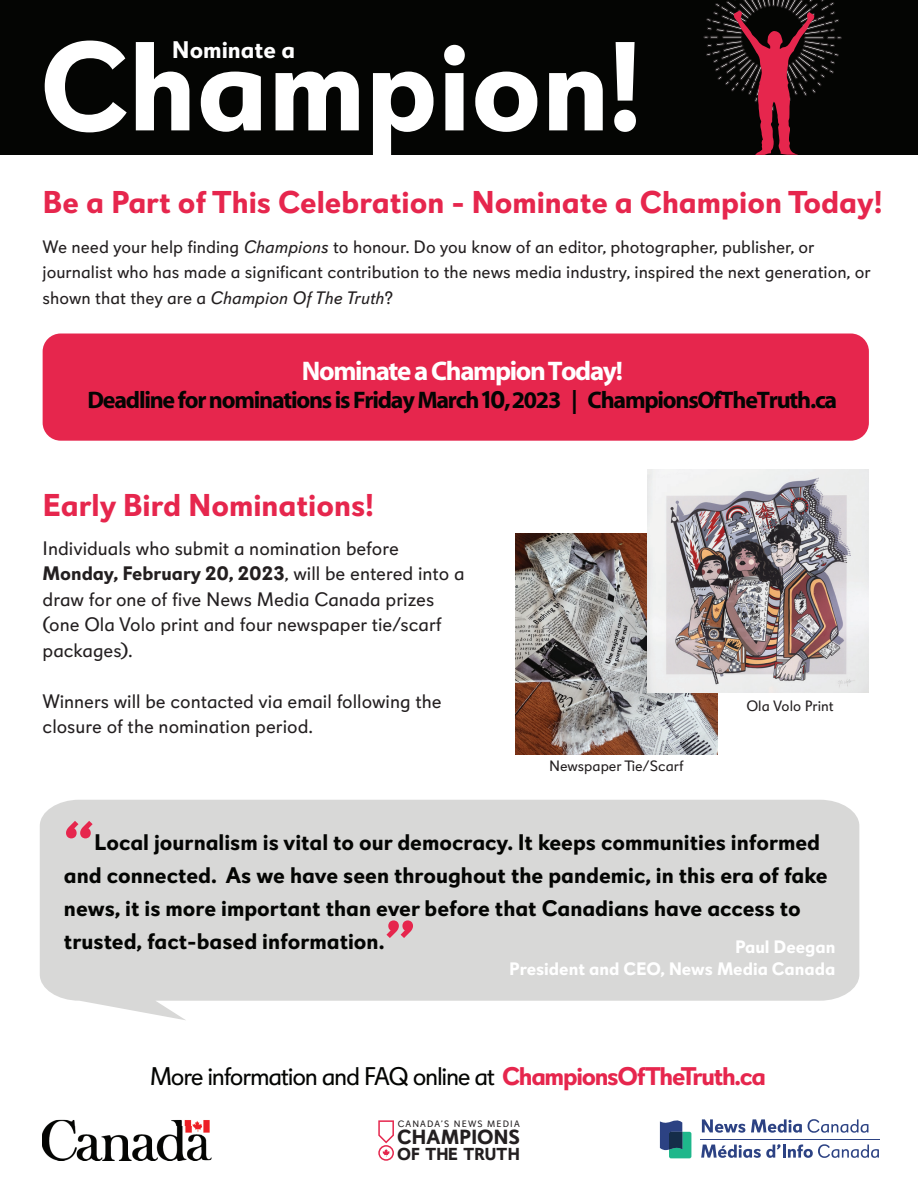
<style>
.page{position:relative;width:918px;height:1188px;background:#fff}
.page>*{position:absolute;margin:0;border:0;box-sizing:border-box;transform-origin:0 0}
.t1{font:700 126.15px "Champions";color:#fff}
.t2{font:700 61.5px "Champions";color:#e6264d}
.t3{font:700 31.5px "Champions";color:#e6264d}
.t4{font:700 27px "Myriad";letter-spacing:-.05em;color:#fff}
.t5{font:25.5px "Champions BETA2";letter-spacing:-.05em;color:#040503}
.t6{font:700 24px "Myriad";letter-spacing:-.05em;color:#040503}
.t7{font:700 24px "Champions";color:#fff}
.t8{font:700 22.5px/33px "Champions";color:#040503}
.t9{font:700 20.4px "Champions BETA2";color:#231f20}
.t10{font:19.5px/25.5px "Champions";color:#231f20}
.t11{font:18px/25.5px "Champions";color:#231f20}
.t12{font:700 18px/21.6px "Champions";color:#fff;text-align:right}
.t13{font:700 17.25px "Champions BETA2";color:#231f20}
.t14{font:15px "Champions";color:#231f20}
.t15{font:9.3px "Champions BETA2";letter-spacing:.125em;color:#231f20}
.s1{font-style:italic}
.s2{font-family:"Champions"}
.s3{font-weight:700}
.s4{font-family:"Champions";font-weight:700;color:#e6264d}
</style>
<div class="page">
<div style="left:43px;top:334px;width:826px;height:107px;background:#e6264d;border-radius:18px"></div>
<div style="left:0;top:0;width:918px;height:155px;background:#040503"></div>
<svg style="left:703px;top:0;width:139px;height:155px"></svg>
<img style="left:516px;top:533px;width:202px;height:222px">
<svg style="left:56px;top:1160px;width:143px;height:1px"></svg>
<img style="left:45px;top:1120px;width:167px;height:40px">
<img style="left:42px;top:1127px;width:160px;height:33px">
<svg style="left:702px;top:1119px;width:43px;height:14px"></svg>
<svg style="left:751px;top:1119px;width:51px;height:14px"></svg>
<svg style="left:808px;top:1119px;width:60px;height:14px"></svg>
<svg style="left:701px;top:1144px;width:178px;height:14px"></svg>
<hr style="left:700px;top:1139px;width:180px;height:1px;background:#2c4283">
<svg style="left:660px;top:1120px;width:31px;height:38px"></svg>
<img style="left:648px;top:470px;width:220px;height:223px">
<svg style="left:40px;top:800px;width:819px;height:220px;background:#dbdbda"></svg>
<svg style="left:378px;top:1120px;width:16px;height:41px"></svg>
<h1 class="t1" style="left:40px;top:11px;width:605px">Champion!</h1>
<p class="t7" style="left:172px;top:35px;width:125px">Nominate a</p>
<h3 class="t3" style="left:43px;top:183px;width:842px">Be a Part of This Celebration - Nominate a Champion Today!</h3>
<p class="t11" style="left:43px;top:234px;width:830px">We need your help finding <span class="s1">Champions</span> to honour. Do you know of an editor, photographer, publisher, or journalist who has made a significant contribution to the news media industry, inspired the next generation, or shown that they are a <span class="s1">Champion Of The Truth</span>?</p>
<h3 class="t4" style="left:302px;top:357px;width:323px">Nominate a Champion Today!</h3>
<p class="t6" style="left:87px;top:388px;width:751px">Deadline for nominations is Friday March <span class="s2">10</span>,2023 | ChampionsOfTheTruth.ca</p>
<h3 class="t3" style="left:43px;top:486px;width:333px">Early Bird Nominations!</h3>
<p class="t10" style="left:43px;top:535px;width:424px">Individuals who submit a nomination before <span class="s3">Monday, February 20, 2023</span>, will be entered into a draw for one of five News Media Canada prizes (one Ola Volo print and four newspaper tie/scarf packages).</p>
<p class="t10" style="left:43px;top:688px;width:400px">Winners will be contacted via email following the closure of the nomination period.</p>
<p class="t14" style="left:549px;top:757px;width:136px">Newspaper Tie/Scarf</p>
<p class="t14" style="left:746px;top:697px;width:89px">Ola Volo Print</p>
<h2 class="t2" style="left:64px;top:807px;width:32px">“</h2>
<p class="t8" style="left:64px;top:826px;width:765px;text-indent:30px">Local journalism is vital to our democracy. It keeps communities informed and connected. As we have seen throughout the pandemic, in this era of fake news, it is more important than ever before that Canadians have access to trusted, fact-based information.</p>
<h2 class="t2" style="left:384px;top:906px;width:32px">”</h2>
<p class="t12" style="left:509px;top:936px;width:328px">Paul Deegan<br>President and CEO, News Media Canada</p>
<h3 class="t5" style="left:150px;top:1062px;width:618px">More information and FAQ online at <span class="s4">ChampionsOfTheTruth.ca</span></h3>
<p class="t15" style="left:398px;top:1119px;width:124px">CANADA’S NEWS MEDIA</p>
<p class="t9" style="left:397px;top:1125px;width:125px">CHAMPIONS</p>
<p class="t13" style="left:397px;top:1144px;width:124px">OF THE TRUTH</p>
</div>
